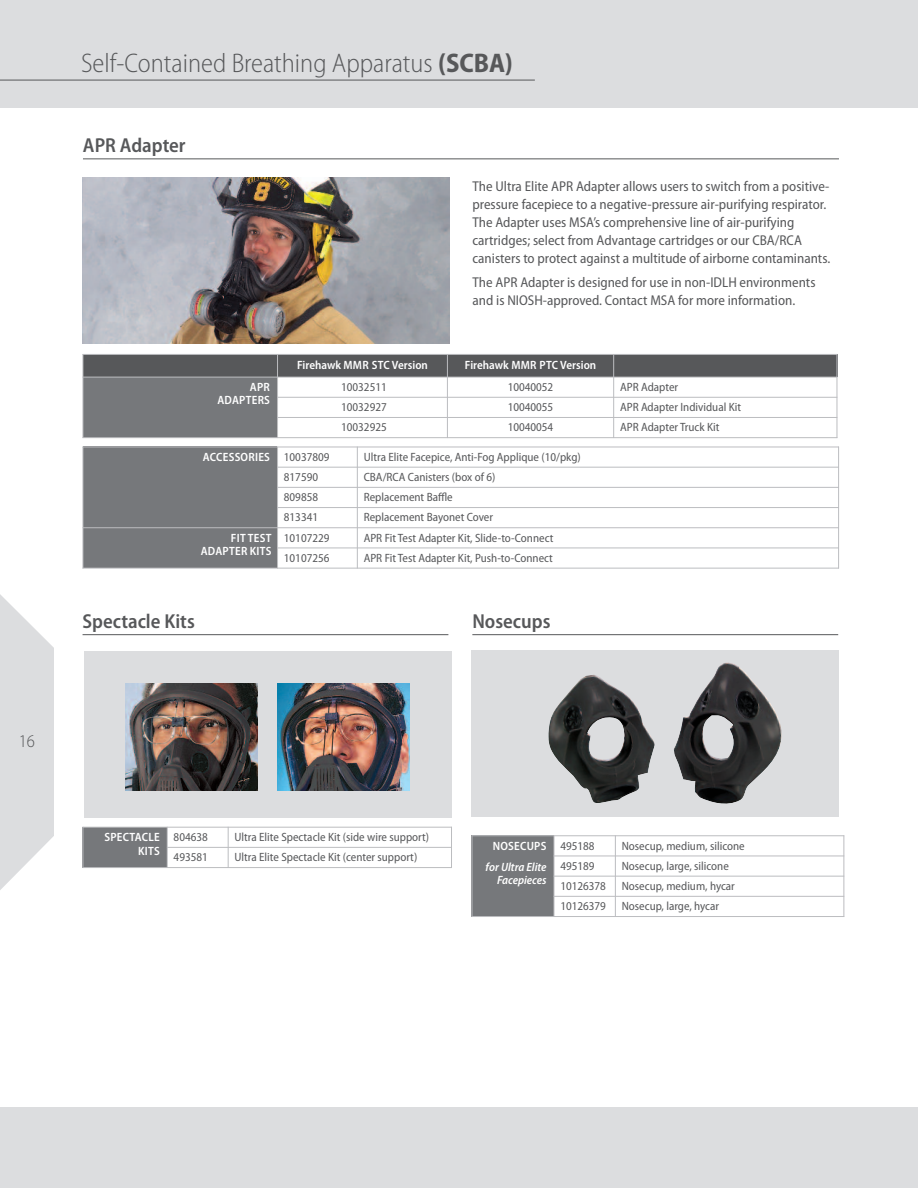
<style>
.page{position:relative;width:918px;height:1188px;background:#fff}
.page>*{position:absolute;margin:0;border:0;box-sizing:border-box;transform-origin:0 0}
.t1{font:300 semi-condensed 27px "Myriad Pro";color:#57585a}
.t2{font:600 semi-condensed 20.25px "Myriad Pro";color:#57585a}
.t3{font:300 semi-condensed 18px "Myriad Pro";color:#57585a}
.t4{font:semi-condensed 14.25px/18px "Myriad Pro";color:#57585a}
.t5{font:semi-condensed 12px "Myriad Pro";color:#57585a}
.t6{font:600 semi-condensed 12px/13.5px "Myriad Pro";letter-spacing:.02em;color:#fff;text-align:right}
.t7{font:600 semi-condensed 12px "Myriad Pro";color:#fff}
.t8{font:italic 600 semi-condensed 12px/13.5px "Myriad Pro";color:#fff;text-align:right}
.s1{font-weight:700}
.s2{font-weight:400;color:#57585a}
</style>
<div class="page">
<div style="left:0;top:0;width:918px;height:108px;background:#dcdddf"></div>
<div style="left:0;top:1107px;width:918px;height:81px;background:#dcdddf"></div>
<svg style="left:0;top:594px;width:54px;height:296px"></svg>
<hr style="left:0;top:80px;width:535px;height:1px;background:#57585a">
<div style="left:472px;top:650px;width:367px;height:167px;background:#dcdddf"></div>
<div style="left:472px;top:835px;width:82px;height:82px;background:#76787b"></div>
<hr style="left:472px;top:835px;width:1px;height:82px;background:#bcbdc0">
<hr style="left:554px;top:835px;width:1px;height:82px;background:#bcbdc0">
<hr style="left:615px;top:835px;width:1px;height:82px;background:#bcbdc0">
<hr style="left:844px;top:835px;width:1px;height:82px;background:#bcbdc0">
<hr style="left:472px;top:835px;width:372px;height:1px;background:#bcbdc0">
<hr style="left:554px;top:856px;width:290px;height:1px;background:#bcbdc0">
<hr style="left:554px;top:876px;width:290px;height:1px;background:#bcbdc0">
<hr style="left:554px;top:896px;width:290px;height:1px;background:#bcbdc0">
<hr style="left:472px;top:916px;width:372px;height:1px;background:#bcbdc0">
<img style="left:548px;top:675px;width:107px;height:128px">
<img style="left:674px;top:662px;width:108px;height:142px">
<hr style="left:472px;top:634px;width:366px;height:1px;background:#57585a">
<hr style="left:83px;top:158px;width:756px;height:1px;background:#57585a">
<img style="left:83px;top:177px;width:367px;height:167px">
<div style="left:83px;top:354px;width:195px;height:23px;background:#57585a"></div>
<div style="left:278px;top:354px;width:169px;height:23px;background:#57585a"></div>
<div style="left:447px;top:354px;width:167px;height:23px;background:#57585a"></div>
<div style="left:614px;top:354px;width:223px;height:23px;background:#57585a"></div>
<div style="left:83px;top:377px;width:195px;height:61px;background:#76787b"></div>
<hr style="left:83px;top:354px;width:1px;height:84px;background:#bcbdc0">
<hr style="left:277px;top:354px;width:1px;height:84px;background:#bcbdc0">
<hr style="left:447px;top:354px;width:1px;height:84px;background:#bcbdc0">
<hr style="left:613px;top:354px;width:1px;height:84px;background:#bcbdc0">
<hr style="left:837px;top:354px;width:1px;height:84px;background:#bcbdc0">
<hr style="left:83px;top:354px;width:754px;height:1px;background:#bcbdc0">
<hr style="left:83px;top:377px;width:754px;height:1px;background:#bcbdc0">
<hr style="left:277px;top:397px;width:560px;height:1px;background:#bcbdc0">
<hr style="left:277px;top:417px;width:560px;height:1px;background:#bcbdc0">
<hr style="left:83px;top:437px;width:754px;height:1px;background:#bcbdc0">
<div style="left:83px;top:447px;width:195px;height:81px;background:#76787b"></div>
<div style="left:83px;top:528px;width:195px;height:40px;background:#76787b"></div>
<hr style="left:83px;top:447px;width:1px;height:121px;background:#bcbdc0">
<hr style="left:277px;top:447px;width:1px;height:121px;background:#bcbdc0">
<hr style="left:357px;top:447px;width:1px;height:121px;background:#bcbdc0">
<hr style="left:838px;top:447px;width:1px;height:121px;background:#bcbdc0">
<hr style="left:83px;top:447px;width:756px;height:1px;background:#bcbdc0">
<hr style="left:277px;top:467px;width:562px;height:1px;background:#bcbdc0">
<hr style="left:277px;top:487px;width:562px;height:1px;background:#bcbdc0">
<hr style="left:277px;top:507px;width:562px;height:1px;background:#bcbdc0">
<hr style="left:83px;top:527px;width:756px;height:1px;background:#bcbdc0">
<hr style="left:277px;top:548px;width:562px;height:1px;background:#bcbdc0">
<hr style="left:83px;top:568px;width:756px;height:1px;background:#bcbdc0">
<div style="left:84px;top:651px;width:367px;height:167px;background:#dcdddf"></div>
<div style="left:83px;top:827px;width:84px;height:41px;background:#76787b"></div>
<hr style="left:83px;top:827px;width:1px;height:41px;background:#bcbdc0">
<hr style="left:167px;top:827px;width:1px;height:41px;background:#bcbdc0">
<hr style="left:228px;top:827px;width:1px;height:41px;background:#bcbdc0">
<hr style="left:451px;top:827px;width:1px;height:41px;background:#bcbdc0">
<hr style="left:83px;top:827px;width:369px;height:1px;background:#bcbdc0">
<hr style="left:167px;top:847px;width:285px;height:1px;background:#bcbdc0">
<hr style="left:83px;top:867px;width:369px;height:1px;background:#bcbdc0">
<img style="left:277px;top:684px;width:132px;height:106px">
<img style="left:125px;top:684px;width:132px;height:106px">
<hr style="left:83px;top:634px;width:365px;height:1px;background:#57585a">
<h3 class="t3" style="left:19px;top:734px;width:18px">16</h3>
<h1 class="t1" style="left:81px;top:53px;width:434px">Self-Contained Breathing Apparatus <span class="s1">(SCBA)</span></h1>
<h2 class="t2" style="left:83px;top:137px;width:104px">APR Adapter</h2>
<p class="t4" style="left:472px;top:179px;width:359px">The Ultra Elite APR Adapter allows users to switch from a positive&shy;pressure facepiece to a negative-pressure air-purifying respirator.<br>The Adapter uses MSA’s comprehensive line of air-purifying cartridges; select from Advantage cartridges or our CBA/RCA canisters to protect against a multitude of airborne contaminants.</p>
<p class="t4" style="left:472px;top:275px;width:345px">The APR Adapter is designed for use in non-IDLH environments and is NIOSH-approved. Contact MSA for more information.</p>
<p class="t7" style="left:297px;top:361px;width:132px">Firehawk MMR STC version</p>
<p class="t7" style="left:465px;top:361px;width:133px">Firehawk MMR PTC version</p>
<p class="t6" style="left:217px;top:381px;width:54px">APR<br>ADAPTERS</p>
<p class="t5" style="left:341px;top:383px;width:47px">10032511</p>
<p class="t5" style="left:508px;top:383px;width:47px">10040052</p>
<p class="t5" style="left:620px;top:383px;width:60px">APR Adapter</p>
<p class="t5" style="left:341px;top:403px;width:47px">10032927</p>
<p class="t5" style="left:508px;top:403px;width:47px">10040055</p>
<p class="t5" style="left:620px;top:403px;width:123px">APR Adapter Individual Kit</p>
<p class="t5" style="left:341px;top:423px;width:47px">10032925</p>
<p class="t5" style="left:508px;top:423px;width:47px">10040054</p>
<p class="t5" style="left:620px;top:423px;width:101px">APR Adapter Truck Kit</p>
<p class="t6" style="left:203px;top:451px;width:128px">ACCESSORIES <span class="s2">10037809</span></p>
<p class="t5" style="left:364px;top:452px;width:219px">Ultra Elite Facepice, Anti-Fog Applique (10/pkg)</p>
<p class="t5" style="left:284px;top:473px;width:36px">817590</p>
<p class="t5" style="left:364px;top:473px;width:133px">CBA/RCA Canisters (box of 6)</p>
<p class="t5" style="left:284px;top:493px;width:36px">809858</p>
<p class="t5" style="left:364px;top:493px;width:91px">Replacement Baffle</p>
<p class="t5" style="left:284px;top:513px;width:36px">813341</p>
<p class="t5" style="left:364px;top:513px;width:131px">Replacement Bayonet Cover</p>
<p class="t6" style="left:201px;top:532px;width:72px">FIT TEST<br>ADAPTER KITS</p>
<p class="t5" style="left:284px;top:533px;width:47px">10107229</p>
<p class="t5" style="left:364px;top:533px;width:191px">APR Fit Test Adapter Kit, Slide-to-Connect</p>
<p class="t5" style="left:284px;top:553px;width:47px">10107256</p>
<p class="t5" style="left:364px;top:553px;width:191px">APR Fit Test Adapter Kit, Push-to-Connect</p>
<h2 class="t2" style="left:83px;top:613px;width:114px">Spectacle Kits</h2>
<h2 class="t2" style="left:472px;top:613px;width:80px">Nosecups</h2>
<p class="t6" style="left:104px;top:831px;width:57px">SPECTACLE<br>KITS</p>
<p class="t5" style="left:174px;top:833px;width:36px">804638</p>
<p class="t5" style="left:235px;top:833px;width:196px">Ultra Elite Spectacle Kit (side wire support)</p>
<p class="t5" style="left:174px;top:853px;width:36px">493581</p>
<p class="t5" style="left:235px;top:853px;width:184px">Ultra Elite Spectacle Kit (center support)</p>
<p class="t6" style="left:493px;top:840px;width:55px">NOSECUPS</p>
<p class="t8" style="left:486px;top:861px;width:62px">for Ultra Elite<br>Facepieces</p>
<p class="t5" style="left:560px;top:841px;width:36px">495188</p>
<p class="t5" style="left:622px;top:841px;width:124px">Nosecup, medium, silicone</p>
<p class="t5" style="left:560px;top:861px;width:36px">495189</p>
<p class="t5" style="left:622px;top:861px;width:109px">Nosecup, large, silicone</p>
<p class="t5" style="left:560px;top:882px;width:47px">10126378</p>
<p class="t5" style="left:622px;top:882px;width:115px">Nosecup, medium, hycar</p>
<p class="t5" style="left:560px;top:902px;width:47px">10126379</p>
<p class="t5" style="left:622px;top:902px;width:99px">Nosecup, large, hycar</p>
</div>
